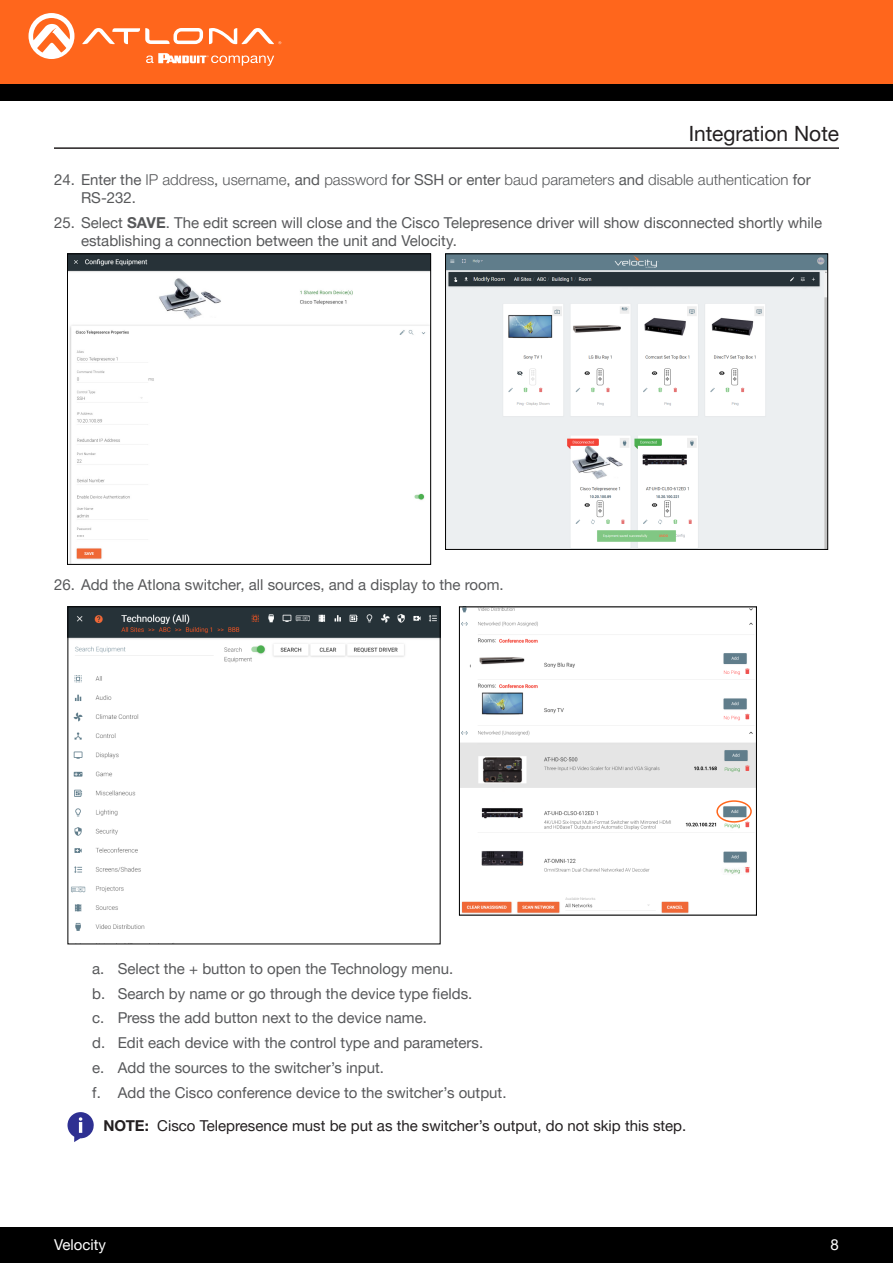
<style>
.page{position:relative;width:893px;height:1263px;background:#fff}
.page>*{position:absolute;margin:0;border:0;box-sizing:border-box;transform-origin:0 0}
.Non_TOC_Section_Head{font:21px "Helvetica Neue LTW1 G";color:#231f20}
.t1{font:15px/18px "Helvetica Neue LTW1 G";color:#57585a}
.t2{font:300 15px/18px "Helvetica Neue LTW1 G";color:#57585a}
.General_Bold_Text{font:15px "Helvetica Neue LTW1 G";color:#231f20}
.t3{font:15px "Helvetica Neue LTW1 G";color:#fff}
.s1{font-weight:400}
.s2{font-weight:700}
</style>
<div class="page">
<div style="left:0;top:1227px;width:893px;height:36px;background:#000"></div>
<div style="left:0;top:0;width:893px;height:84px;background:#ff661c"></div>
<div style="left:0;top:84px;width:893px;height:16px;background:#000"></div>
<svg style="left:82px;top:28px;width:121px;height:16px"></svg>
<svg style="left:209px;top:28px;width:72px;height:16px"></svg>
<svg style="left:29px;top:13px;width:45px;height:46px"></svg>
<svg style="left:146px;top:53px;width:128px;height:13px"></svg>
<hr style="left:54px;top:147px;width:785px;height:2px;background:#231f20">
<img style="left:69px;top:255px;width:360px;height:308px">
<div style="left:67px;top:253px;width:364px;height:312px;border:1px solid #000"></div>
<img style="left:70px;top:608px;width:369px;height:323px">
<div style="left:68px;top:606px;width:373px;height:338px;border:1px solid #000"></div>
<img style="left:461px;top:608px;width:294px;height:305px">
<div style="left:459px;top:606px;width:298px;height:309px;border:1px solid #000"></div>
<div style="left:716px;top:800px;width:36px;height:23px;border:2px solid #ff661c;border-radius:50%"></div>
<svg style="left:68px;top:1112px;width:26px;height:30px"></svg>
<img style="left:447px;top:255px;width:379px;height:293px">
<div style="left:445px;top:253px;width:383px;height:297px;border:1px solid #000"></div>
<p class="Non_TOC_Section_Head" style="left:689px;top:120px;width:152px">Integration Note</p>
<p class="t2" style="left:81px;top:171px;width:731px;text-indent:-27px"><span class="s1">24. Enter the</span> IP address<span class="s1">,</span> username<span class="s1">, and</span> password <span class="s1">for SSH or enter</span> baud parameters <span class="s1">and</span> disable authentication <span class="s1">for<br>RS-232.</span></p>
<p class="t1" style="left:81px;top:213px;width:743px;text-indent:-27px">25. Select <span class="s2">SAVE</span>. The edit screen will close and the Cisco Telepresence driver will show disconnected shortly while establishing a connection between the unit and Velocity.</p>
<p class="t1" style="left:54px;top:576px;width:451px">26. Add the Atlona switcher, all sources, and a display to the room.</p>
<p class="t1" style="left:92px;top:959px;width:362px">a. Select the + button to open the Technology menu.</p>
<p class="t1" style="left:92px;top:984px;width:382px">b. Search by name or go through the device type fields.</p>
<p class="t1" style="left:92px;top:1009px;width:336px">c. Press the add button next to the device name.</p>
<p class="t1" style="left:92px;top:1034px;width:392px">d. Edit each device with the control type and parameters.</p>
<p class="t1" style="left:92px;top:1058px;width:293px">e. Add the sources to the switcher’s input.</p>
<p class="t1" style="left:92px;top:1083px;width:416px">f. Add the Cisco conference device to the switcher’s output.</p>
<p class="General_Bold_Text" style="left:104px;top:1116px;width:584px"><span class="s2">NOTE:</span> Cisco Telepresence must be put as the switcher’s output, do not skip this step.</p>
<p class="t3" style="left:54px;top:1235px;width:54px">Velocity</p>
<p class="t3" style="left:831px;top:1235px;width:10px">8</p>
</div>
